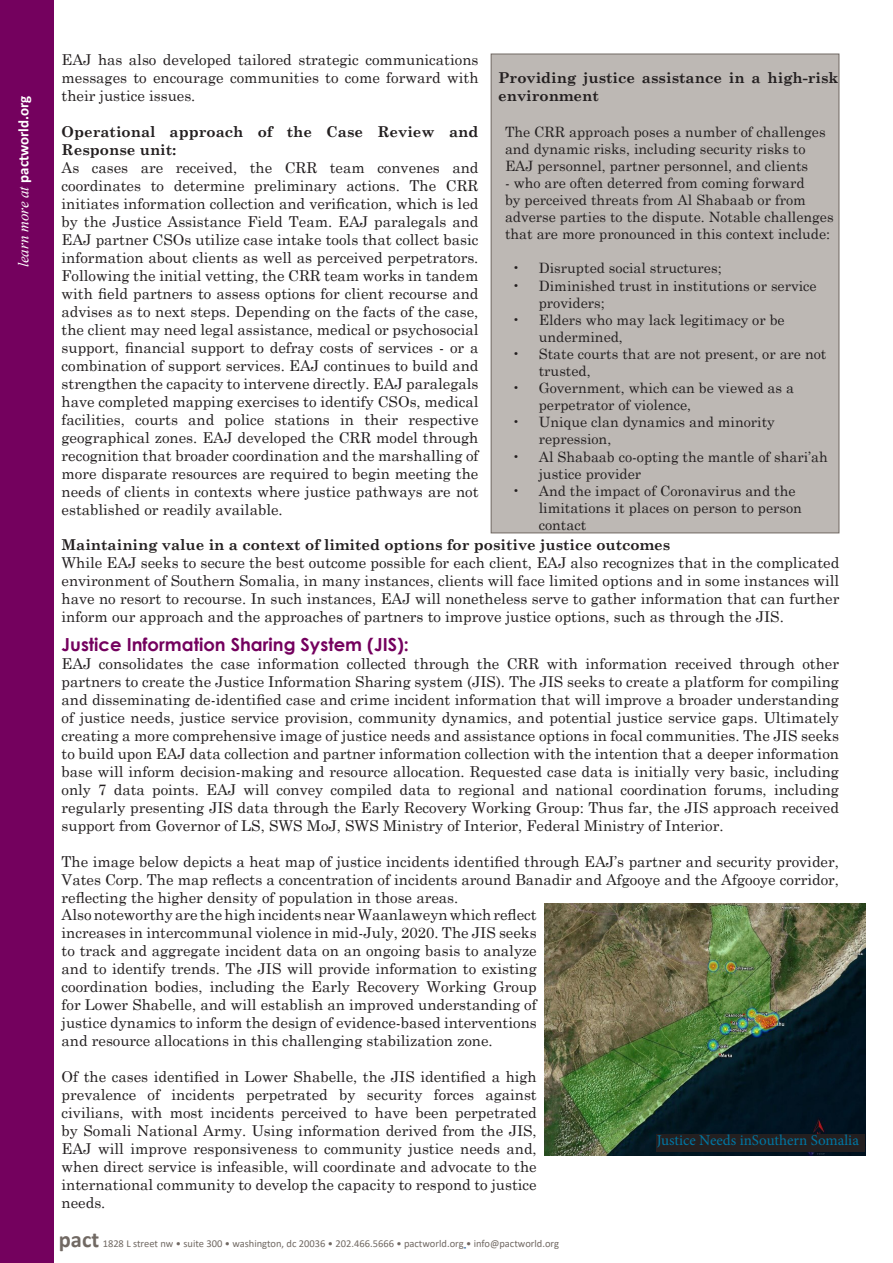
<style>
.page{position:relative;width:893px;height:1263px;background:#fff}
.page>*{position:absolute;margin:0;border:0;box-sizing:border-box;transform-origin:0 0}
.Blue_Heading{font:700 18px "Century Gothic";color:#74015e}
.t1{font:15px/18px "Century Schoolbook";color:#231f20;text-align:justify}
.t2{font:700 15px/18px "Century Schoolbook";color:#231f20}
.t3{font:15px "Minion Pro";color:#0076a3}
.t4{font:700 15px "Calibri";color:#fff}
.t5{font:14.25px/17.1px "Century Schoolbook";color:#231f20}
.t6{font:10.5px "Calibri";color:#716963}
.s1{font-family:"Times New Roman";font-weight:400;font-style:italic}
.s2{font-weight:700;font-size:22.5px}
</style>
<div class="page">
<div style="left:491px;top:54px;width:348px;height:479px;background:#bdb8b4"></div>
<img style="left:545px;top:903px;width:320px;height:253px">
<div style="left:0;top:0;width:54px;height:1263px;background:#74015e"></div>
<div style="left:657px;top:1134px;width:208px;height:17px;background:#231f20"></div>
<p class="t4" style="left:13px;top:267px;width:173px;rotate:-90deg"><span class="s1">learn more at</span> pactworld.org</p>
<p class="t1" style="left:62px;top:49px;width:418px">EAJ has also developed tailored strategic communications messages to encourage communities to come forward with their justice issues.</p>
<p class="t2" style="left:62px;top:122px;width:418px">Operational approach of the Case Review and<br>Response unit:</p>
<p class="t1" style="left:62px;top:157px;width:418px">As cases are received, the CRR team convenes and coordinates to determine preliminary actions. The CRR initiates information collection and verification, which is led by the Justice Assistance Field Team. EAJ paralegals and EAJ partner CSOs utilize case intake tools that collect basic information about clients as well as perceived perpetrators.<br>Following the initial vetting, the CRR team works in tandem with field partners to assess options for client recourse and advises as to next steps. Depending on the facts of the case, the client may need legal assistance, medical or psychosocial support, financial support to defray costs of services - or a combination of support services. EAJ continues to build and strengthen the capacity to intervene directly. EAJ paralegals have completed mapping exercises to identify CSOs, medical facilities, courts and police stations in their respective geographical zones. EAJ developed the CRR model through recognition that broader coordination and the marshalling of more disparate resources are required to begin meeting the needs of clients in contexts where justice pathways are not established or readily available.</p>
<p class="t2" style="left:498px;top:68px;width:342px">Providing justice assistance in a high-risk environment</p>
<p class="t5" style="left:505px;top:122px;width:322px">The CRR approach poses a number of challenges and dynamic risks, including security risks to<br>EAJ personnel, partner personnel, and clients</p>
<p class="t5" style="left:505px;top:173px;width:330px">- who are often deterred from coming forward<br>by perceived threats from Al Shabaab or from adverse parties to the dispute. Notable challenges that are more pronounced in this context include:</p>
<p class="t5" style="left:512px;top:258px;width:211px">• Disrupted social structures;</p>
<p class="t5" style="left:539px;top:276px;width:279px;text-indent:-27px">• Diminished trust in institutions or service providers;</p>
<p class="t5" style="left:539px;top:310px;width:247px;text-indent:-27px">• Elders who may lack legitimacy or be undermined,</p>
<p class="t5" style="left:539px;top:344px;width:289px;text-indent:-27px">• State courts that are not present, or are not trusted,</p>
<p class="t5" style="left:539px;top:378px;width:257px;text-indent:-27px">• Government, which can be viewed as a perpetrator of violence,</p>
<p class="t5" style="left:539px;top:412px;width:238px;text-indent:-27px">• Unique clan dynamics and minority repression,</p>
<p class="t5" style="left:539px;top:447px;width:291px;text-indent:-27px">• Al Shabaab co-opting the mantle of shari’ah justice provider</p>
<p class="t5" style="left:539px;top:481px;width:265px;text-indent:-27px">• And the impact of Coronavirus and the limitations it places on person to person contact</p>
<p class="t2" style="left:62px;top:535px;width:610px">Maintaining value in a context of limited options for positive justice outcomes</p>
<p class="t1" style="left:62px;top:552px;width:779px">While EAJ seeks to secure the best outcome possible for each client, EAJ also recognizes that in the complicated environment of Southern Somalia, in many instances, clients will face limited options and in some instances will have no resort to recourse. In such instances, EAJ will nonetheless serve to gather information that can further inform our approach and the approaches of partners to improve justice options, such as through the JIS.</p>
<p class="t1" style="left:62px;top:653px;width:779px">EAJ consolidates the case information collected through the CRR with information received through other partners to create the Justice Information Sharing system (JIS). The JIS seeks to create a platform for compiling and disseminating de-identified case and crime incident information that will improve a broader understanding of justice needs, justice service provision, community dynamics, and potential justice service gaps. Ultimately creating a more comprehensive image of justice needs and assistance options in focal communities. The JIS seeks to build upon EAJ data collection and partner information collection with the intention that a deeper information base will inform decision-making and resource allocation. Requested case data is initially very basic, including only 7 data points. EAJ will convey compiled data to regional and national coordination forums, including regularly presenting JIS data through the Early Recovery Working Group: Thus far, the JIS approach received support from Governor of LS, SWS MoJ, SWS Ministry of Interior, Federal Ministry of Interior.</p>
<p class="t1" style="left:62px;top:851px;width:779px">The image below depicts a heat map of justice incidents identified through EAJ’s partner and security provider, Vates Corp. The map reflects a concentration of incidents around Banadir and Afgooye and the Afgooye corridor, reflecting the higher density of population in those areas.</p>
<p class="Blue_Heading" style="left:62px;top:631px;width:349px">Justice Information Sharing System (JIS):</p>
<p class="t1" style="left:62px;top:905px;width:477px">Also noteworthy are the high incidents near Waanlaweyn which reflect increases in intercommunal violence in mid-July, 2020. The JIS seeks to track and aggregate incident data on an ongoing basis to analyze and to identify trends. The JIS will provide information to existing coordination bodies, including the Early Recovery Working Group for Lower Shabelle, and will establish an improved understanding of justice dynamics to inform the design of evidence-based interventions and resource allocations in this challenging stabilization zone.</p>
<p class="t1" style="left:62px;top:1067px;width:477px">Of the cases identified in Lower Shabelle, the JIS identified a high prevalence of incidents perpetrated by security forces against civilians, with most incidents perceived to have been perpetrated by Somali National Army. Using information derived from the JIS, EAJ will improve responsiveness to community justice needs and, when direct service is infeasible, will coordinate and advocate to the international community to develop the capacity to respond to justice needs.</p>
<p class="t6" style="left:59px;top:1236px;width:502px"><span class="s2">pact</span> 1828 L street nw • suite 300 • washington, dc 20036 • 202.466.5666 • pactworld.org • info@pactworld.org</p>
<p class="t3" style="left:657px;top:1130px;width:204px">Justice Needs inSouthern Somalia</p>
</div>
